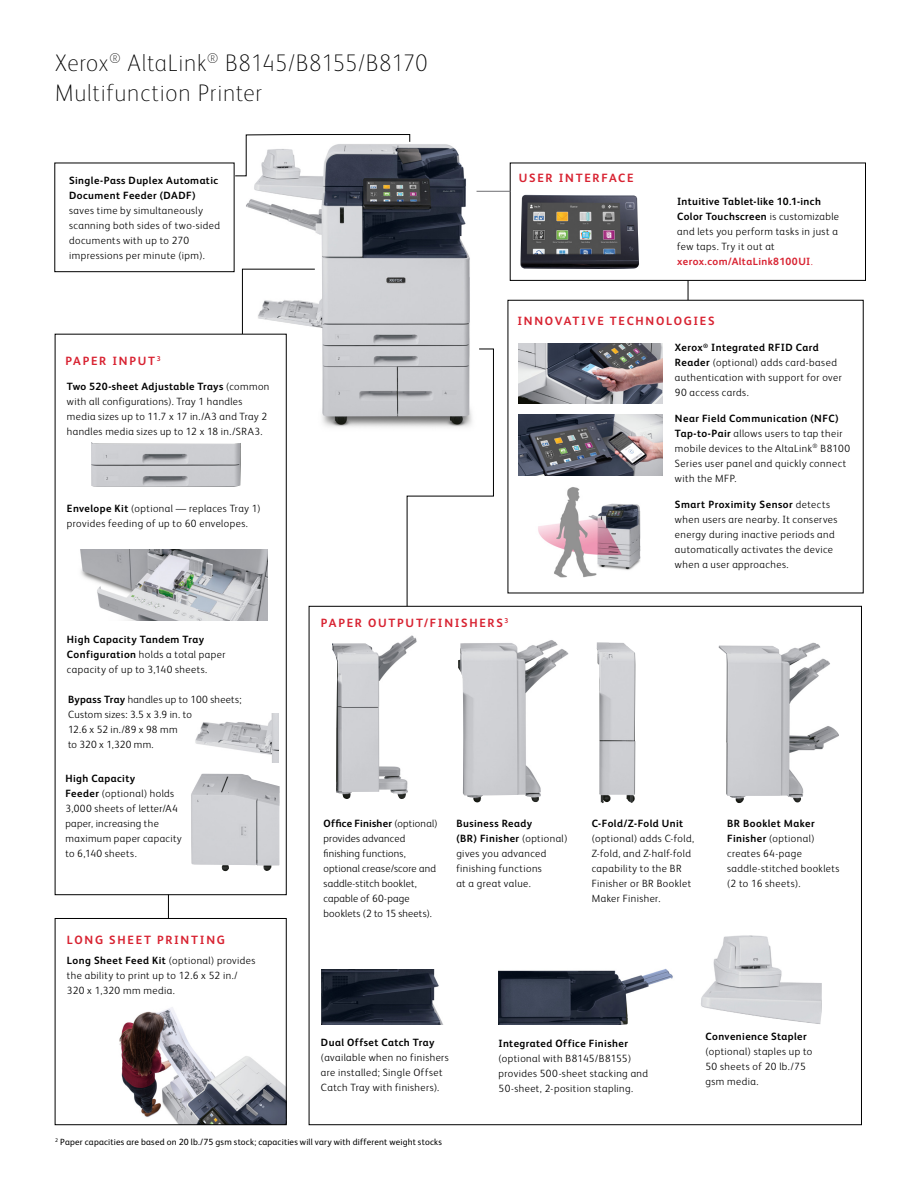
<style>
.page{position:relative;width:918px;height:1188px;background:#fff}
.page>*{position:absolute;margin:0;border:0;box-sizing:border-box;transform-origin:0 0}
.t1{font:100 24px/30px "Xerox Sans";letter-spacing:.03em;color:#000}
.t2{font:700 12px "Xerox Sans";letter-spacing:.145em;color:#d82231}
.t3{font:300 10.5px/15px "Xerox Sans";letter-spacing:.04em;color:#000}
.t4{font:300 10.5px/15px "Xerox Sans";letter-spacing:.02em;color:#000}
.t5{font:700 10.5px/15px "Xerox Sans";letter-spacing:.04em;color:#000}
.t6{font:9px "Xerox Sans";letter-spacing:.02em;color:#000}
.s1{font-weight:700}
.s2{font-weight:700;color:#d82231}
.s3{color:#d82231}
</style>
<div class="page">
<img style="left:322px;top:134px;width:167px;height:293px">
<div style="left:510px;top:163px;width:356px;height:118px;border:1px solid #000"></div>
<svg style="left:55px;top:334px;width:232px;height:561px"></svg>
<img style="left:332px;top:635px;width:85px;height:164px">
<img style="left:458px;top:640px;width:111px;height:163px">
<div style="left:55px;top:918px;width:231px;height:207px;border:1px solid #000"></div>
<svg style="left:688px;top:281px;width:1px;height:19px"></svg>
<hr style="left:477px;top:191px;width:34px;height:1px;background:#6d6e71">
<svg style="left:54px;top:134px;width:356px;height:200px"></svg>
<img style="left:114px;top:1004px;width:172px;height:121px">
<img style="left:538px;top:487px;width:103px;height:91px">
<img style="left:520px;top:195px;width:119px;height:74px">
<img style="left:519px;top:343px;width:143px;height:61px">
<img style="left:519px;top:415px;width:143px;height:61px">
<img style="left:91px;top:442px;width:150px;height:45px">
<svg style="left:168px;top:895px;width:1px;height:23px"></svg>
<svg style="left:407px;top:349px;width:87px;height:257px"></svg>
<img style="left:69px;top:550px;width:199px;height:71px">
<img style="left:190px;top:773px;width:90px;height:98px">
<img style="left:701px;top:935px;width:121px;height:89px">
<img style="left:499px;top:969px;width:174px;height:56px">
<img style="left:321px;top:970px;width:123px;height:55px">
<img style="left:719px;top:642px;width:120px;height:161px">
<img style="left:597px;top:642px;width:38px;height:161px">
<img style="left:193px;top:713px;width:86px;height:50px">
<h1 class="t1" style="left:55px;top:47px;width:374px">Xerox<sup>®</sup> AltaLink<sup>®</sup> B8145/B8155/B8170<br>Multifunction Printer</h1>
<p class="t5" style="left:69px;top:173px;width:151px">Single-Pass Duplex Automatic<br>Document Feeder (DADF)</p>
<p class="t3" style="left:69px;top:203px;width:152px">saves time by simultaneously scanning both sides of two-sided documents with up to 270 impressions per minute (ipm).</p>
<p class="t2" style="left:65px;top:352px;width:97px">PAPER INPUT <sup>3</sup></p>
<p class="t3" style="left:67px;top:378px;width:204px"><span class="s1">Two 520-sheet Adjustable Trays</span> (common with all configurations). Tray 1 handles media sizes up to 11.7 x 17 in./A3 and Tray 2 handles media sizes up to 12 x 18 in./SRA3.</p>
<p class="t3" style="left:67px;top:501px;width:195px"><span class="s1">Envelope Kit</span> (optional — replaces Tray 1) provides feeding of up to 60 envelopes.</p>
<p class="t3" style="left:67px;top:631px;width:160px"><span class="s1">High Capacity Tandem Tray<br>Configuration</span> holds a total paper capacity of up to 3,140 sheets.</p>
<p class="t3" style="left:68px;top:692px;width:175px"><span class="s1">Bypass Tray</span> handles up to 100 sheets;<br>Custom sizes: 3.5 x 3.9 in. to<br>12.6 x 52 in./89 x 98 mm<br>to 320 x 1,320 mm.</p>
<p class="t2" style="left:519px;top:169px;width:116px">USER INTERFACE</p>
<p class="t3" style="left:677px;top:193px;width:163px"><span class="s1">Intuitive Tablet-like 10.1-inch<br>Color Touchscreen</span> is customizable and lets you perform tasks in just a few taps. Try it out at <span class="s2">xerox.com/AltaLink8100UI</span><span class="s3">.</span></p>
<p class="t2" style="left:518px;top:313px;width:199px">INNOVATIVE TECHNOLOGIES</p>
<p class="t3" style="left:675px;top:340px;width:168px"><span class="s1">Xerox</span><sup>®</sup> <span class="s1">Integrated RFID Card<br>Reader</span> (optional) adds card-based authentication with support for over<br>90 access cards.</p>
<p class="t3" style="left:675px;top:410px;width:177px"><span class="s1">Near Field Communication (NFC)<br>Tap-to-Pair</span> allows users to tap their mobile devices to the AltaLink<sup>®</sup> B8100<br>Series user panel and quickly connect with the MFP.</p>
<p class="t3" style="left:675px;top:496px;width:164px"><span class="s1">Smart Proximity Sensor</span> detects when users are nearby. It conserves energy during inactive periods and automatically activates the device when a user approaches.</p>
<p class="t2" style="left:321px;top:615px;width:189px">PAPER OUTPUT/FINISHERS<sup>3</sup></p>
<p class="t3" style="left:65px;top:770px;width:118px"><span class="s1">High Capacity<br>Feeder</span> (optional) holds<br>3,000 sheets of letter/A4 paper, increasing the maximum paper capacity to 6,140 sheets.</p>
<p class="t2" style="left:67px;top:931px;width:160px">LONG SHEET PRINTING</p>
<p class="t3" style="left:67px;top:952px;width:190px"><span class="s1">Long Sheet Feed Kit</span> (optional) provides the ability to print up to 12.6 x 52 in./<br>320 x 1,320 mm media.</p>
<p class="t4" style="left:324px;top:816px;width:115px"><span class="s1">Office Finisher</span> (optional) provides advanced finishing functions, optional crease/score and saddle-stitch booklet, capable of 60-page booklets (2 to 15 sheets).</p>
<p class="t3" style="left:456px;top:816px;width:113px"><span class="s1">Business Ready<br>(BR) Finisher</span> (optional) gives you advanced finishing functions<br>at a great value.</p>
<p class="t5" style="left:592px;top:816px;width:93px">C-Fold/Z-Fold Unit</p>
<p class="t3" style="left:592px;top:831px;width:104px">(optional) adds C-fold,<br>Z-fold, and Z-half-fold capability to the BR<br>Finisher or BR Booklet<br>Maker Finisher.</p>
<p class="t3" style="left:727px;top:816px;width:114px"><span class="s1">BR Booklet Maker<br>Finisher</span> (optional) creates 64-page saddle-stitched booklets (2 to 16 sheets).</p>
<p class="t5" style="left:321px;top:1034px;width:115px">Dual Offset Catch Tray</p>
<p class="t3" style="left:321px;top:1049px;width:129px">(available when no finishers are installed; Single Offset<br>Catch Tray with finishers).</p>
<p class="t5" style="left:499px;top:1035px;width:131px">Integrated Office Finisher</p>
<p class="t3" style="left:499px;top:1050px;width:151px">(optional with B8145/B8155) provides 500-sheet stacking and<br>50-sheet, 2-position stapling.</p>
<p class="t5" style="left:706px;top:1028px;width:103px">Convenience Stapler</p>
<p class="t3" style="left:706px;top:1043px;width:108px">(optional) staples up to<br>50 sheets of 20 lb./75 gsm media.</p>
<p class="t6" style="left:55px;top:1136px;width:388px"><sup>2</sup> Paper capacities are based on 20 lb./75 gsm stock; capacities will vary with different weight stocks</p>
</div>
